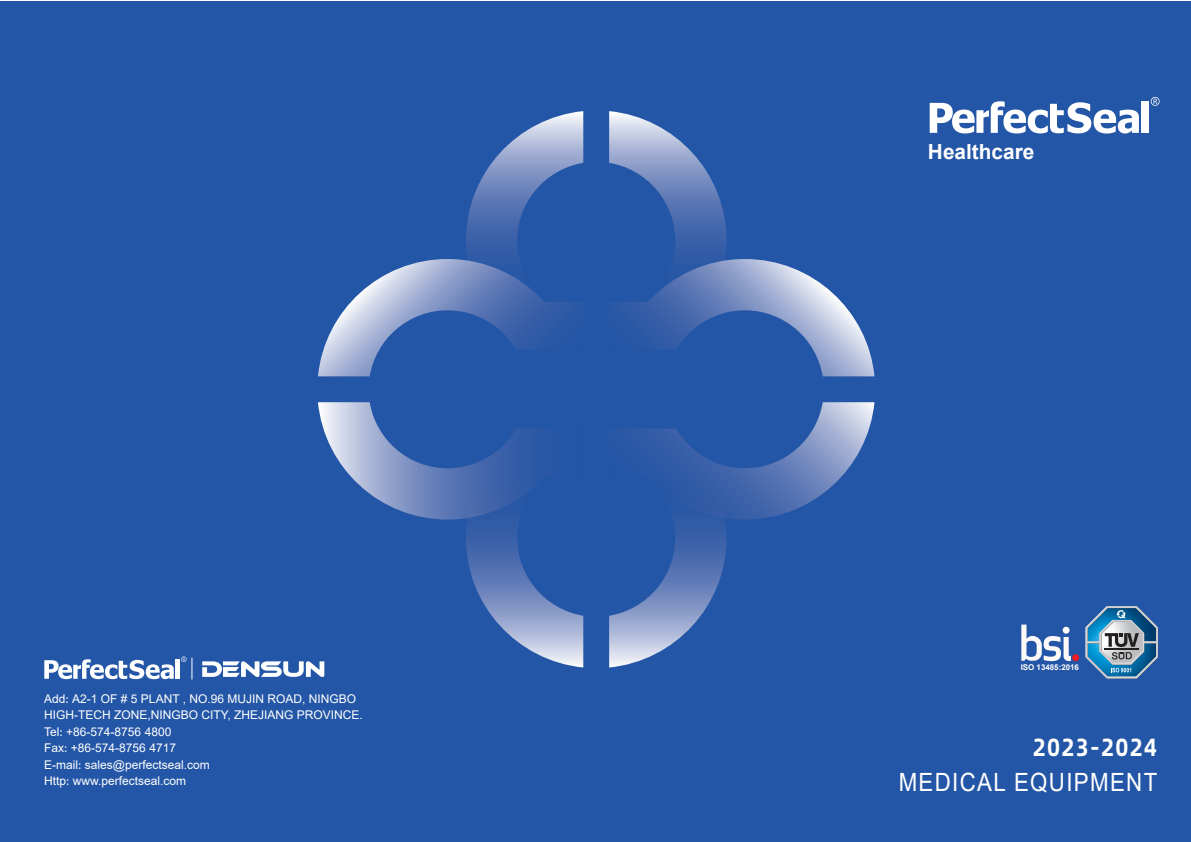
<style>
.page{position:relative;width:1191px;height:842px;background:#fff}
.page>*{position:absolute;margin:0;border:0;box-sizing:border-box;transform-origin:0 0}
.t1{font:25.2px "Arial";letter-spacing:.06em;color:#fff;scale:.89 1}
.t2{font:24.8px "Alibaba Pu Hui Ti B";letter-spacing:.06em;color:#fff;scale:.89 1}
.t3{font:700 20.8px "Arial";color:#fff}
.t4{font:12px/16.4px "Arial";color:#fff}
.t5{font:700 7.9px "Arial";color:#fff}
.s1{font-family:"FZMHK GBK1 0"}
</style>
<div class="page">
<div style="left:0;top:1px;width:1191px;height:841px;background:#2356a6"></div>
<svg style="left:1021px;top:625px;width:50px;height:37px"></svg>
<div style="left:1062px;top:627px;width:7px;height:7px;background:#fffafa;border-radius:50%"></div>
<div style="left:1072px;top:654px;width:7px;height:7px;background:#ef1923;border-radius:50%"></div>
<div style="left:1141px;top:102px;width:7px;height:31px;background:#fff"></div>
<svg style="left:929px;top:101px;width:210px;height:33px"></svg>
<svg style="left:1150px;top:97px;width:9px;height:9px"></svg>
<svg style="left:318px;top:111px;width:265px;height:266px"></svg>
<svg style="left:609px;top:111px;width:265px;height:266px"></svg>
<svg style="left:609px;top:402px;width:265px;height:265px"></svg>
<svg style="left:1085px;top:606px;width:73px;height:73px"></svg>
<hr style="left:176px;top:659px;width:4px;height:20px;background:#fff">
<svg style="left:44px;top:659px;width:130px;height:20px"></svg>
<svg style="left:181px;top:656px;width:11px;height:23px"></svg>
<svg style="left:202px;top:402px;width:381px;height:275px"></svg>
<p class="t4" style="left:44px;top:690px;width:320px">Add<span class="s1">:</span> A2-1 OF # 5 PLANT , NO.96 MUJIN ROAD, NINGBO HIGH-TECH ZONE,NINGBO CITY, ZHEJIANG PROVINCE.<br>Tel<span class="s1">:</span> +86-574-8756 4800<br>Fax<span class="s1">:</span> +86-574-8756 4717<br>E-mail<span class="s1">:</span> sales@perfectseal.com<br>Http<span class="s1">:</span> www.perfectseal.com</p>
<h3 class="t3" style="left:928px;top:137px;width:108px">Healthcare</h3>
<p class="t5" style="left:1020px;top:662px;width:60px">ISO 13485:2016</p>
<h2 class="t2" style="left:1032px;top:728px;width:141px">2023-2024</h2>
<h1 class="t1" style="left:898px;top:765px;width:292px">MEDICAL EQUIPMENT</h1>
</div>
